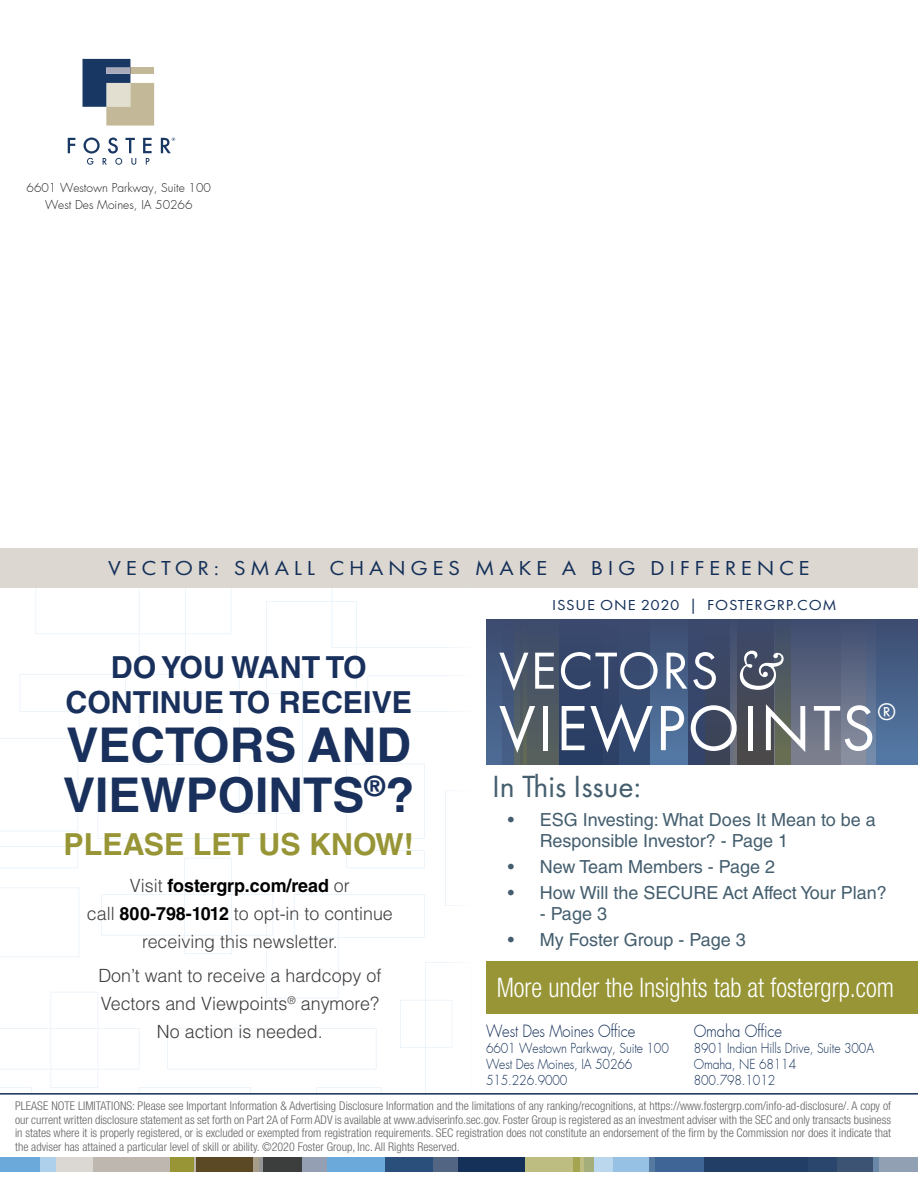
<style>
.page{position:relative;width:918px;height:1188px;background:#fff}
.page>*{position:absolute;margin:0;border:0;box-sizing:border-box;transform-origin:0 0}
.t1{font:66.15px "Futura PT";letter-spacing:.03em;color:#fff}
.t2{font:54px "Futura PT";letter-spacing:.03em;color:#fff}
.t3{font:700 48px/49.5px "Helvetica LT Std";color:#18305b}
.t4{font:31.8px "Futura PT";color:#445e6e}
.t5{font:700 30.3px/35.1px "Helvetica LT Std";color:#18305b;text-align:center}
.t6{font:700 30.3px "Helvetica LT Std";color:#979535}
.t7{font:300 condensed 27px "Helvetica Neue LT Std";color:#fff;scale:.93 1}
.t8{font:25.05px "Futura PT";color:#fff}
.t9{font:21px "Futura PT";letter-spacing:.2em;color:#143059;scale:1.1 1}
.t10{font:300 18.3px/27.8px "Helvetica LT Std";color:#3e3e3f;text-align:center}
.t11{font:18px/21px "Helvetica LT Std";color:#445e6e}
.t12{font:300 16.5px "Futura";letter-spacing:-.01em;color:#143059;scale:.9 1}
.t13{font:15px "Futura PT";letter-spacing:.05em;color:#143059;scale:1.1 1}
.t14{font:300 13.5px/16.2px "Futura";letter-spacing:-.01em;color:#143059;scale:.9 1}
.t15{font:300 condensed 12px/13.5px "Helvetica Neue LT Std";color:#636366;text-align:justify}
.t16{font:300 12px/16.5px "Futura";color:#231f20;text-align:center}
.s1{font-family:"Adobe Caslon Pro";font-style:italic}
.s2{font-weight:700;color:#000}
</style>
<div class="page">
<svg style="left:0;top:587px;width:486px;height:506px"></svg>
<svg style="left:68px;top:138px;width:7px;height:15px"></svg>
<svg style="left:84px;top:138px;width:52px;height:27px"></svg>
<svg style="left:143px;top:138px;width:9px;height:27px"></svg>
<svg style="left:161px;top:137px;width:14px;height:16px"></svg>
<svg style="left:83px;top:59px;width:71px;height:67px"></svg>
<div style="left:0;top:548px;width:918px;height:39px;background:#dcd7d1"></div>
<div style="left:0;top:1157px;width:195px;height:15px;background:#6ca9db"></div>
<div style="left:584px;top:1157px;width:224px;height:15px;background:#bbd7ee"></div>
<div style="left:613px;top:1157px;width:224px;height:15px;background:#96c1e5"></div>
<svg style="left:873px;top:1157px;width:45px;height:15px"></svg>
<svg style="left:649px;top:1157px;width:224px;height:15px;background:#2e4c75"></svg>
<div style="left:56px;top:1157px;width:224px;height:15px;background:#beb7af"></div>
<div style="left:171px;top:1157px;width:23px;height:15px;background:#979535"></div>
<svg style="left:525px;top:1157px;width:69px;height:15px"></svg>
<div style="left:574px;top:1157px;width:6px;height:15px;background:#a5a451"></div>
<div style="left:197px;top:1157px;width:105px;height:15px;background:#5b4925"></div>
<svg style="left:263px;top:1157px;width:65px;height:15px"></svg>
<div style="left:328px;top:1157px;width:105px;height:15px;background:#6ca9db"></div>
<svg style="left:385px;top:1157px;width:74px;height:15px"></svg>
<div style="left:459px;top:1157px;width:66px;height:15px;background:#153059"></div>
<svg style="left:41px;top:1157px;width:52px;height:15px"></svg>
<svg style="left:254px;top:1157px;width:9px;height:15px"></svg>
<div style="left:775px;top:619px;width:143px;height:146px;background:linear-gradient(to bottom,#3d4c70,#547ba6)"></div>
<div style="left:487px;top:619px;width:33px;height:146px;background:#41557b"></div>
<svg style="left:487px;top:619px;width:15px;height:146px"></svg>
<svg style="left:774px;top:619px;width:68px;height:146px;background:#5e677e"></svg>
<svg style="left:776px;top:619px;width:15px;height:146px;background:#545e5d"></svg>
<div style="left:514px;top:619px;width:49px;height:146px;background:linear-gradient(to bottom,#3d4b6d,#59625c)"></div>
<svg style="left:523px;top:619px;width:4px;height:146px"></svg>
<div style="left:705px;top:619px;width:69px;height:146px;background:linear-gradient(to bottom,#3c496c,#4c4948)"></div>
<div style="left:664px;top:619px;width:69px;height:146px;background:linear-gradient(to bottom,#3c496d,#38435d)"></div>
<div style="left:619px;top:619px;width:69px;height:146px;background:linear-gradient(to bottom,#3d4c70,#547ba6)"></div>
<div style="left:582px;top:619px;width:68px;height:146px;background:#364a6f"></div>
<div style="left:559px;top:619px;width:43px;height:146px;background:#314268"></div>
<div style="left:842px;top:619px;width:34px;height:146px;background:linear-gradient(to bottom,#3f4d70,#8792a6)"></div>
<svg style="left:730px;top:619px;width:6px;height:146px"></svg>
<hr style="left:0;top:1093px;width:918px;height:2px;background:#143059">
<div style="left:486px;top:962px;width:432px;height:52px;background:#979535"></div>
<p class="t16" style="left:27px;top:180px;width:186px">6601 Westown Parkway, Suite 100<br>West Des Moines, IA 50266</p>
<h3 class="t9" style="left:108px;top:556px;width:639px">VECTOR: SMALL CHANGES MAKE A BIG DIFFERENCE</h3>
<p class="t13" style="left:552px;top:596px;width:260px">ISSUE ONE 2020 | FOSTERGRP.COM</p>
<h2 class="t2" style="left:499px;top:639px;width:283px">VECTORS <span class="s1">&amp;</span></h2>
<h1 class="t1" style="left:499px;top:689px;width:378px">VIEWPOINTS</h1>
<h3 class="t8" style="left:878px;top:697px;width:20px">®</h3>
<h3 class="t5" style="left:65px;top:649px;width:348px">DO YOU WANT TO<br>CONTINUE TO RECEIVE</h3>
<h3 class="t3" style="left:63px;top:720px;width:353px">VECTORS AND<br>VIEWPOINTS<sup>®</sup>?</h3>
<h3 class="t6" style="left:64px;top:826px;width:352px">PLEASE LET US KNOW!</h3>
<h3 class="t10" style="left:87px;top:872px;width:308px">Visit <span class="s2">fostergrp.com/read</span> or<br>call <span class="s2">800-798-1012</span> to opt-in to continue receiving this newsletter.</h3>
<h3 class="t10" style="left:98px;top:962px;width:285px">Don’t want to receive a hardcopy of<br>Vectors and Viewpoints<sup>®</sup> anymore?<br>No action is needed.</h3>
<h3 class="t7" style="left:497px;top:972px;width:429px">More under the Insights tab at fostergrp.com</h3>
<h3 class="t4" style="left:492px;top:768px;width:151px">In This Issue:</h3>
<h3 class="t11" style="left:540px;top:809px;width:338px;text-indent:-32px">• ESG Investing: What Does It Mean to be a<br>Responsible Investor? - Page 1</h3>
<h3 class="t11" style="left:508px;top:856px;width:269px">• New Team Members - Page 2</h3>
<h3 class="t11" style="left:508px;top:882px;width:381px">• How Will the SECURE Act Affect Your Plan?</h3>
<h3 class="t11" style="left:540px;top:903px;width:69px">- Page 3</h3>
<h3 class="t11" style="left:508px;top:929px;width:239px">• My Foster Group - Page 3</h3>
<h3 class="t12" style="left:486px;top:1020px;width:168px">West Des Moines Office</h3>
<p class="t14" style="left:486px;top:1040px;width:205px">6601 Westown Parkway, Suite 100<br>West Des Moines, IA 50266<br>515.226.9000</p>
<h3 class="t12" style="left:694px;top:1020px;width:100px">Omaha Office</h3>
<p class="t14" style="left:694px;top:1040px;width:202px">8901 Indian Hills Drive, Suite 300A<br>Omaha, NE 68114<br>800.798.1012</p>
<p class="t15" style="left:15px;top:1099px;width:877px">PLEASE NOTE LIMITATIONS: Please see Important Information &amp; Advertising Disclosure Information and the limitations of any ranking/recognitions, at https://www.fostergrp.com/info-ad-disclosure/. A copy of our current written disclosure statement as set forth on Part 2A of Form ADV is available at www.adviserinfo.sec.gov. Foster Group is registered as an investment adviser with the SEC and only transacts business in states where it is properly registered, or is excluded or exempted from registration requirements. SEC registration does not constitute an endorsement of the firm by the Commission nor does it indicate that the adviser has attained a particular level of skill or ability. ©2020 Foster Group, Inc. All Rights Reserved.</p>
</div>
